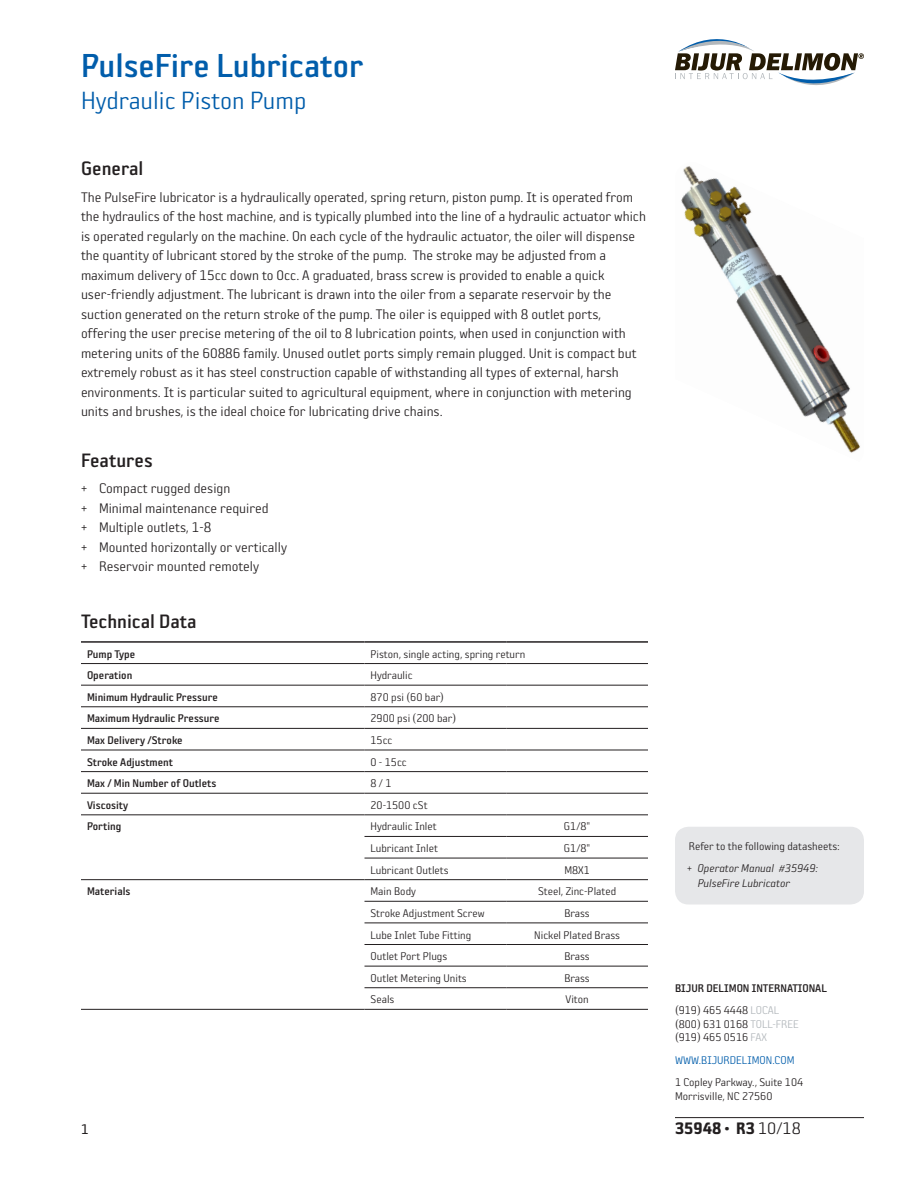
<style>
.page{position:relative;width:918px;height:1188px;background:#fff}
.page>*{position:absolute;margin:0;border:0;box-sizing:border-box;transform-origin:0 0}
._01-Title{font:36px "Sophisto C Gauge";color:#015dab}
._02-Subtitle{font:27px "Sophisto A Gauge";color:#015dab}
._03-Header{font:21px "Sophisto C Gauge";color:#231f20}
.t1{font:18px "Sophisto E Gauge";color:#231f20}
._05-Content{font:15px/19.5px "Sophisto A Gauge";color:#231f20}
._06-Bullets{font:15px "Sophisto A Gauge";color:#231f20}
.t2{font:15px "Sophisto B Gauge";color:#231f20}
._07-Table-Header{font:12px/13.5px "Sophisto A Gauge";color:#231f20}
._08-Table-Content{font:12px "Sophisto A Gauge";color:#231f20}
._07-Table-Header-2{font:12px "Sophisto C Gauge";color:#231f20}
.t3{font:12px/15px "Sophisto A Italic";color:#231f20}
._10-Table-Caption{font:12px "Sophisto A Gauge";color:#231f20}
.t4{font:12px "Sophisto A Gauge";color:#015dab}
.s1{font-family:"Sophisto A Gauge"}
.s2{color:#b2b7bb}
</style>
<div class="page">
<hr style="left:675px;top:1117px;width:189px;height:1px;background:#231f20">
<svg style="left:675px;top:39px;width:189px;height:46px"></svg>
<hr style="left:81px;top:641px;width:283px;height:2px;background:#231f20">
<hr style="left:364px;top:641px;width:142px;height:2px;background:#231f20">
<hr style="left:506px;top:641px;width:142px;height:2px;background:#231f20">
<hr style="left:81px;top:750px;width:283px;height:1px;background:#231f20">
<hr style="left:81px;top:663px;width:283px;height:1px;background:#231f20">
<hr style="left:364px;top:663px;width:142px;height:1px;background:#231f20">
<hr style="left:506px;top:663px;width:142px;height:1px;background:#231f20">
<hr style="left:81px;top:685px;width:283px;height:1px;background:#231f20">
<hr style="left:364px;top:685px;width:142px;height:1px;background:#231f20">
<hr style="left:506px;top:685px;width:142px;height:1px;background:#231f20">
<hr style="left:81px;top:707px;width:283px;height:1px;background:#231f20">
<hr style="left:364px;top:707px;width:142px;height:1px;background:#231f20">
<hr style="left:506px;top:707px;width:142px;height:1px;background:#231f20">
<hr style="left:81px;top:728px;width:283px;height:1px;background:#231f20">
<hr style="left:364px;top:728px;width:142px;height:1px;background:#231f20">
<hr style="left:506px;top:728px;width:142px;height:1px;background:#231f20">
<hr style="left:364px;top:750px;width:142px;height:1px;background:#231f20">
<hr style="left:506px;top:750px;width:142px;height:1px;background:#231f20">
<hr style="left:81px;top:771px;width:283px;height:1px;background:#231f20">
<hr style="left:364px;top:771px;width:142px;height:1px;background:#231f20">
<hr style="left:506px;top:771px;width:142px;height:1px;background:#231f20">
<hr style="left:81px;top:793px;width:283px;height:1px;background:#231f20">
<hr style="left:364px;top:793px;width:142px;height:1px;background:#231f20">
<hr style="left:506px;top:793px;width:142px;height:1px;background:#231f20">
<hr style="left:81px;top:815px;width:283px;height:1px;background:#231f20">
<hr style="left:364px;top:815px;width:142px;height:1px;background:#231f20">
<hr style="left:506px;top:815px;width:142px;height:1px;background:#231f20">
<hr style="left:364px;top:836px;width:142px;height:1px;background:#231f20">
<hr style="left:506px;top:836px;width:142px;height:1px;background:#231f20">
<hr style="left:364px;top:858px;width:142px;height:1px;background:#231f20">
<hr style="left:506px;top:858px;width:142px;height:1px;background:#231f20">
<hr style="left:81px;top:879px;width:283px;height:1px;background:#231f20">
<hr style="left:364px;top:879px;width:142px;height:1px;background:#231f20">
<hr style="left:506px;top:879px;width:142px;height:1px;background:#231f20">
<hr style="left:364px;top:901px;width:142px;height:1px;background:#231f20">
<hr style="left:506px;top:901px;width:142px;height:1px;background:#231f20">
<hr style="left:364px;top:923px;width:142px;height:1px;background:#231f20">
<hr style="left:506px;top:923px;width:142px;height:1px;background:#231f20">
<hr style="left:364px;top:944px;width:142px;height:1px;background:#231f20">
<hr style="left:506px;top:944px;width:142px;height:1px;background:#231f20">
<hr style="left:364px;top:966px;width:142px;height:1px;background:#231f20">
<hr style="left:506px;top:966px;width:142px;height:1px;background:#231f20">
<hr style="left:364px;top:987px;width:142px;height:1px;background:#231f20">
<hr style="left:506px;top:987px;width:142px;height:1px;background:#231f20">
<hr style="left:81px;top:1009px;width:283px;height:1px;background:#231f20">
<hr style="left:364px;top:1009px;width:142px;height:1px;background:#231f20">
<hr style="left:506px;top:1009px;width:142px;height:1px;background:#231f20">
<div style="left:675px;top:827px;width:189px;height:78px;background:#e6e7e9;border-radius:14px"></div>
<img style="left:681px;top:166px;width:179px;height:287px">
<p class="_01-Title" style="left:81px;top:45px;width:284px">PulseFire Lubricator</p>
<p class="_02-Subtitle" style="left:81px;top:85px;width:227px">Hydraulic Piston Pump</p>
<p class="_03-Header" style="left:81px;top:157px;width:64px">General</p>
<p class="_05-Content" style="left:81px;top:187px;width:567px">The PulseFire lubricator is a hydraulically operated, spring return, piston pump. It is operated from the hydraulics of the host machine, and is typically plumbed into the line of a hydraulic actuator which is operated regularly on the machine. On each cycle of the hydraulic actuator, the oiler will dispense the quantity of lubricant stored by the stroke of the pump. The stroke may be adjusted from a maximum delivery of 15cc down to 0cc. A graduated, brass screw is provided to enable a quick user-friendly adjustment. The lubricant is drawn into the oiler from a separate reservoir by the suction generated on the return stroke of the pump. The oiler is equipped with 8 outlet ports, offering the user precise metering of the oil to 8 lubrication points, when used in conjunction with metering units of the 60886 family. Unused outlet ports simply remain plugged. Unit is compact but extremely robust as it has steel construction capable of withstanding all types of external, harsh environments. It is particular suited to agricultural equipment, where in conjunction with metering units and brushes, is the ideal choice for lubricating drive chains.</p>
<p class="_03-Header" style="left:81px;top:449px;width:73px">Features</p>
<p class="_05-Content" style="left:81px;top:479px;width:151px">+ Compact rugged design</p>
<p class="_05-Content" style="left:81px;top:498px;width:189px">+ Minimal maintenance required</p>
<p class="_06-Bullets" style="left:81px;top:519px;width:132px">+ Multiple outlets, 1-8</p>
<p class="_06-Bullets" style="left:81px;top:539px;width:208px">+ Mounted horizontally or vertically</p>
<p class="_06-Bullets" style="left:81px;top:558px;width:180px">+ Reservoir mounted remotely</p>
<p class="_03-Header" style="left:81px;top:610px;width:117px">Technical Data</p>
<p class="_07-Table-Header-2" style="left:87px;top:647px;width:50px">Pump Type</p>
<p class="_07-Table-Header" style="left:370px;top:647px;width:156px">Piston, single acting, spring return</p>
<p class="_07-Table-Header-2" style="left:87px;top:669px;width:47px">Operation</p>
<p class="_08-Table-Content" style="left:370px;top:669px;width:44px">Hydraulic</p>
<p class="_07-Table-Header-2" style="left:87px;top:690px;width:132px">Minimum Hydraulic Pressure</p>
<p class="_07-Table-Header" style="left:370px;top:690px;width:75px">870 psi (60 bar)</p>
<p class="_07-Table-Header-2" style="left:87px;top:712px;width:134px">Maximum Hydraulic Pressure</p>
<p class="_07-Table-Header" style="left:370px;top:712px;width:87px">2900 psi (200 bar)</p>
<p class="_07-Table-Header-2" style="left:87px;top:733px;width:97px">Max Delivery /Stroke</p>
<p class="_08-Table-Content" style="left:370px;top:733px;width:23px">15cc</p>
<p class="_07-Table-Header-2" style="left:87px;top:755px;width:87px">Stroke Adjustment</p>
<p class="_08-Table-Content" style="left:370px;top:755px;width:38px">0 - 15cc</p>
<p class="_07-Table-Header-2" style="left:87px;top:777px;width:131px">Max / Min Number of Outlets</p>
<p class="_08-Table-Content" style="left:370px;top:777px;width:23px">8 / 1</p>
<p class="_07-Table-Header-2" style="left:87px;top:798px;width:43px">Viscosity</p>
<p class="_08-Table-Content" style="left:370px;top:798px;width:59px">20-1500 cSt</p>
<p class="_07-Table-Header-2" style="left:87px;top:820px;width:36px">Porting</p>
<p class="_07-Table-Header" style="left:370px;top:820px;width:68px">Hydraulic Inlet</p>
<p class="_07-Table-Header" style="left:564px;top:820px;width:28px">G1/8"</p>
<p class="_07-Table-Header" style="left:370px;top:841px;width:69px">Lubricant Inlet</p>
<p class="_07-Table-Header" style="left:564px;top:841px;width:28px">G1/8"</p>
<p class="_07-Table-Header" style="left:370px;top:863px;width:80px">Lubricant Outlets</p>
<p class="_07-Table-Header" style="left:564px;top:863px;width:27px">M8X1</p>
<p class="_07-Table-Header-2" style="left:87px;top:885px;width:45px">Materials</p>
<p class="_08-Table-Content" style="left:370px;top:885px;width:47px">Main Body</p>
<p class="_08-Table-Content" style="left:538px;top:885px;width:80px">Steel, Zinc-Plated</p>
<p class="_08-Table-Content" style="left:370px;top:906px;width:116px">Stroke Adjustment Screw</p>
<p class="_08-Table-Content" style="left:564px;top:906px;width:27px">Brass</p>
<p class="_08-Table-Content" style="left:370px;top:928px;width:102px">Lube Inlet Tube Fitting</p>
<p class="_08-Table-Content" style="left:534px;top:928px;width:87px">Nickel Plated Brass</p>
<p class="_08-Table-Content" style="left:370px;top:950px;width:78px">Outlet Port Plugs</p>
<p class="_08-Table-Content" style="left:564px;top:950px;width:27px">Brass</p>
<p class="_08-Table-Content" style="left:370px;top:971px;width:98px">Outlet Metering Units</p>
<p class="_08-Table-Content" style="left:564px;top:971px;width:27px">Brass</p>
<p class="_08-Table-Content" style="left:370px;top:993px;width:25px">Seals</p>
<p class="_08-Table-Content" style="left:566px;top:993px;width:25px">Viton</p>
<p class="_10-Table-Caption" style="left:689px;top:839px;width:153px">Refer to the following datasheets:</p>
<p class="t3" style="left:698px;top:860px;width:122px;text-indent:-10px"><span class="s1">+</span> Operator Manual #35949:<br>PulseFire Lubricator</p>
<p class="_07-Table-Header-2" style="left:675px;top:981px;width:153px">BIJUR DELIMON INTERNATIONAL</p>
<p class="_07-Table-Header" style="left:675px;top:1003px;width:125px">(919) 465 4448 <span class="s2">LOCAL </span>(800) 631 0168 <span class="s2">TOLL-FREE </span>(919) 465 0516 <span class="s2">FAX</span></p>
<p class="t4" style="left:675px;top:1053px;width:121px">WWW.BIJURDELIMON.COM</p>
<p class="_07-Table-Header" style="left:675px;top:1075px;width:130px">1 Copley Parkway., Suite 104<br>Morrisville, NC 27560</p>
<p class="t2" style="left:81px;top:1121px;width:9px">1</p>
<p class="t1" style="left:675px;top:1118px;width:127px">35948 • R3 <span class="s1">10/18</span></p>
</div>
